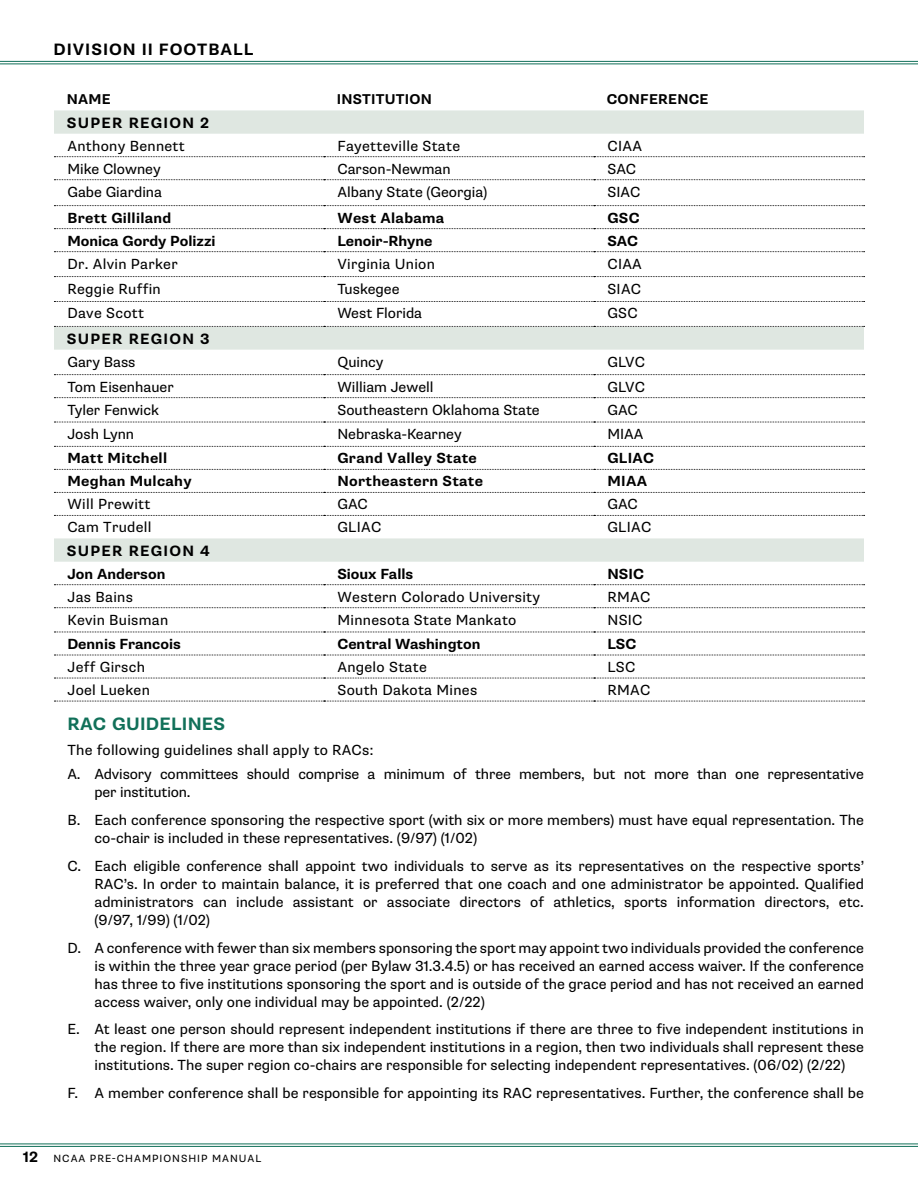
<style>
.page{position:relative;width:918px;height:1188px;background:#fff}
.page>*{position:absolute;margin:0;border:0;box-sizing:border-box;transform-origin:0 0}
.t1{font:700 18px "Supria Sans";letter-spacing:.015em;color:#117059}
.t2{font:700 16.5px "Supria Sans";letter-spacing:.06em;color:#000}
.t3{font:700 15px "Supria Sans";letter-spacing:.085em;color:#000}
.t4{font:14.7px/18px "Supria Sans";color:#000}
.t5{font:14.7px "Supria Sans";letter-spacing:.02em;color:#000}
.t6{font:700 14.7px "Supria Sans";letter-spacing:.02em;color:#000}
.t7{font:700 14.7px "Supria Sans";color:#000}
.t8{font:700 14.25px "Supria Sans";letter-spacing:.015em;color:#000}
.t9{font:10.5px "Supria Sans";letter-spacing:.095em;color:#000}
</style>
<div class="page">
<svg style="left:54px;top:110px;width:810px;height:452px"></svg>
<svg style="left:54px;top:156px;width:811px;height:1px"></svg>
<svg style="left:54px;top:179px;width:811px;height:1px"></svg>
<svg style="left:54px;top:326px;width:811px;height:1px"></svg>
<svg style="left:54px;top:205px;width:811px;height:1px"></svg>
<svg style="left:54px;top:228px;width:811px;height:1px"></svg>
<svg style="left:54px;top:276px;width:811px;height:1px"></svg>
<svg style="left:54px;top:301px;width:811px;height:1px"></svg>
<svg style="left:54px;top:251px;width:811px;height:1px"></svg>
<svg style="left:54px;top:397px;width:811px;height:1px"></svg>
<svg style="left:54px;top:422px;width:811px;height:1px"></svg>
<svg style="left:54px;top:446px;width:811px;height:1px"></svg>
<svg style="left:54px;top:469px;width:811px;height:1px"></svg>
<svg style="left:54px;top:492px;width:811px;height:1px"></svg>
<svg style="left:54px;top:515px;width:811px;height:1px"></svg>
<svg style="left:54px;top:584px;width:811px;height:1px"></svg>
<svg style="left:54px;top:607px;width:811px;height:1px"></svg>
<svg style="left:54px;top:632px;width:811px;height:1px"></svg>
<svg style="left:54px;top:655px;width:811px;height:1px"></svg>
<svg style="left:54px;top:678px;width:811px;height:1px"></svg>
<svg style="left:54px;top:701px;width:811px;height:1px"></svg>
<svg style="left:54px;top:374px;width:811px;height:1px"></svg>
<hr style="left:0;top:61px;width:918px;height:1px;background:#117059">
<hr style="left:0;top:64px;width:918px;height:1px;background:#117059">
<hr style="left:0;top:1144px;width:918px;height:1px;background:#117059">
<hr style="left:0;top:1146px;width:918px;height:1px;background:#117059">
<p class="t2" style="left:54px;top:39px;width:201px">DIVISION II FOOTBALL</p>
<p class="t8" style="left:67px;top:91px;width:45px">NAME</p>
<p class="t8" style="left:337px;top:91px;width:96px">INSTITUTION</p>
<p class="t8" style="left:607px;top:91px;width:103px">CONFERENCE</p>
<p class="t3" style="left:67px;top:113px;width:144px">SUPER REGION 2</p>
<p class="t5" style="left:68px;top:137px;width:119px">Anthony Bennett</p>
<p class="t5" style="left:337px;top:137px;width:124px">Fayetteville State</p>
<p class="t4" style="left:607px;top:137px;width:36px">CIAA</p>
<p class="t4" style="left:67px;top:160px;width:95px">Mike Clowney</p>
<p class="t4" style="left:337px;top:160px;width:115px">Carson-Newman</p>
<p class="t4" style="left:607px;top:160px;width:30px">SAC</p>
<p class="t4" style="left:67px;top:183px;width:96px">Gabe Giardina</p>
<p class="t4" style="left:337px;top:183px;width:151px">Albany State (Georgia)</p>
<p class="t4" style="left:607px;top:183px;width:34px">SIAC</p>
<p class="t6" style="left:67px;top:209px;width:105px">Brett Gilliland</p>
<p class="t6" style="left:337px;top:209px;width:108px">West Alabama</p>
<p class="t6" style="left:607px;top:209px;width:34px">GSC</p>
<p class="t7" style="left:67px;top:232px;width:150px">Monica Gordy Polizzi</p>
<p class="t7" style="left:337px;top:232px;width:97px">Lenoir-Rhyne</p>
<p class="t6" style="left:607px;top:232px;width:32px">SAC</p>
<p class="t5" style="left:67px;top:255px;width:112px">Dr. Alvin Parker</p>
<p class="t5" style="left:337px;top:255px;width:99px">Virginia Union</p>
<p class="t4" style="left:607px;top:255px;width:36px">CIAA</p>
<p class="t5" style="left:67px;top:280px;width:95px">Reggie Ruffin</p>
<p class="t4" style="left:337px;top:280px;width:64px">Tuskegee</p>
<p class="t4" style="left:607px;top:280px;width:35px">SIAC</p>
<p class="t5" style="left:67px;top:305px;width:78px">Dave Scott</p>
<p class="t4" style="left:337px;top:305px;width:86px">West Florida</p>
<p class="t4" style="left:607px;top:305px;width:32px">GSC</p>
<p class="t3" style="left:67px;top:329px;width:144px">SUPER REGION 3</p>
<p class="t4" style="left:68px;top:353px;width:70px">Gary Bass</p>
<p class="t4" style="left:337px;top:353px;width:48px">Quincy</p>
<p class="t4" style="left:607px;top:353px;width:39px">GLVC</p>
<p class="t4" style="left:67px;top:378px;width:108px">Tom Eisenhauer</p>
<p class="t4" style="left:337px;top:378px;width:98px">William Jewell</p>
<p class="t4" style="left:607px;top:378px;width:39px">GLVC</p>
<p class="t4" style="left:67px;top:401px;width:93px">Tyler Fenwick</p>
<p class="t4" style="left:337px;top:401px;width:204px">Southeastern Oklahoma State</p>
<p class="t4" style="left:607px;top:401px;width:32px">GAC</p>
<p class="t4" style="left:67px;top:425px;width:68px">Josh Lynn</p>
<p class="t4" style="left:337px;top:425px;width:126px">Nebraska-Kearney</p>
<p class="t4" style="left:607px;top:425px;width:38px">MIAA</p>
<p class="t6" style="left:67px;top:449px;width:101px">Matt Mitchell</p>
<p class="t6" style="left:337px;top:449px;width:141px">Grand Valley State</p>
<p class="t6" style="left:607px;top:449px;width:48px">GLIAC</p>
<p class="t6" style="left:67px;top:472px;width:126px">Meghan Mulcahy</p>
<p class="t6" style="left:337px;top:472px;width:147px">Northeastern State</p>
<p class="t6" style="left:607px;top:472px;width:41px">MIAA</p>
<p class="t5" style="left:67px;top:496px;width:84px">Will Prewitt</p>
<p class="t4" style="left:337px;top:496px;width:32px">GAC</p>
<p class="t4" style="left:607px;top:496px;width:32px">GAC</p>
<p class="t5" style="left:67px;top:519px;width:86px">Cam Trudell</p>
<p class="t4" style="left:337px;top:519px;width:45px">GLIAC</p>
<p class="t4" style="left:607px;top:519px;width:45px">GLIAC</p>
<p class="t3" style="left:67px;top:541px;width:145px">SUPER REGION 4</p>
<p class="t7" style="left:68px;top:565px;width:99px">Jon Anderson</p>
<p class="t7" style="left:337px;top:565px;width:77px">Sioux Falls</p>
<p class="t6" style="left:607px;top:565px;width:38px">NSIC</p>
<p class="t5" style="left:67px;top:588px;width:67px">Jas Bains</p>
<p class="t5" style="left:337px;top:588px;width:204px">Western Colorado University</p>
<p class="t4" style="left:607px;top:588px;width:44px">RMAC</p>
<p class="t5" style="left:67px;top:611px;width:102px">Kevin Buisman</p>
<p class="t5" style="left:337px;top:611px;width:180px">Minnesota State Mankato</p>
<p class="t4" style="left:607px;top:611px;width:37px">NSIC</p>
<p class="t7" style="left:67px;top:635px;width:115px">Dennis Francois</p>
<p class="t7" style="left:337px;top:635px;width:145px">Central Washington</p>
<p class="t6" style="left:607px;top:635px;width:30px">LSC</p>
<p class="t5" style="left:67px;top:658px;width:79px">Jeff Girsch</p>
<p class="t5" style="left:337px;top:658px;width:91px">Angelo State</p>
<p class="t4" style="left:607px;top:658px;width:30px">LSC</p>
<p class="t5" style="left:67px;top:681px;width:84px">Joel Lueken</p>
<p class="t5" style="left:337px;top:681px;width:141px">South Dakota Mines</p>
<p class="t4" style="left:607px;top:681px;width:44px">RMAC</p>
<p class="t1" style="left:68px;top:713px;width:159px">RAC GUIDELINES</p>
<p class="t4" style="left:68px;top:738px;width:798px;line-height:24.8px">The following guidelines shall apply to RACs:<br>A. Advisory committees should comprise a minimum of three members, but not more than one representative</p>
<p class="t4" style="left:67px;top:779px;width:798px;line-height:27.8px;text-indent:27px">per institution.<br>B. Each conference sponsoring the respective sport (with six or more members) must have equal representation. The</p>
<p class="t4" style="left:67px;top:825px;width:798px;line-height:27.8px;text-indent:27px">co-chair is included in these representatives. (9/97) (1/02)<br>C. Each eligible conference shall appoint two individuals to serve as its representatives on the respective sports’</p>
<p class="t4" style="left:94px;top:875px;width:771px;text-align:justify">RAC’s. In order to maintain balance, it is preferred that one coach and one administrator be appointed. Qualified administrators can include assistant or associate directors of athletics, sports information directors, etc. (9/97, 1/99) (1/02)</p>
<p class="t4" style="left:94px;top:939px;width:771px;text-align:justify;text-indent:-27px">D. A conference with fewer than six members sponsoring the sport may appoint two individuals provided the conference is within the three year grace period (per Bylaw 31.3.4.5) or has received an earned access waiver. If the conference has three to five institutions sponsoring the sport and is outside of the grace period and has not received an earned access waiver, only one individual may be appointed. (2/22)</p>
<p class="t4" style="left:94px;top:1021px;width:771px;text-align:justify;text-indent:-27px">E. At least one person should represent independent institutions if there are three to five independent institutions in the region. If there are more than six independent institutions in a region, then two individuals shall represent these institutions. The super region co-chairs are responsible for selecting independent representatives. (06/02) (2/22)</p>
<p class="t4" style="left:67px;top:1084px;width:798px">F. A member conference shall be responsible for appointing its RAC representatives. Further, the conference shall be</p>
<p class="t3" style="left:23px;top:1147px;width:17px">12</p>
<p class="t9" style="left:54px;top:1152px;width:209px">NCAA PRE-CHAMPIONSHIP MANUAL</p>
</div>
